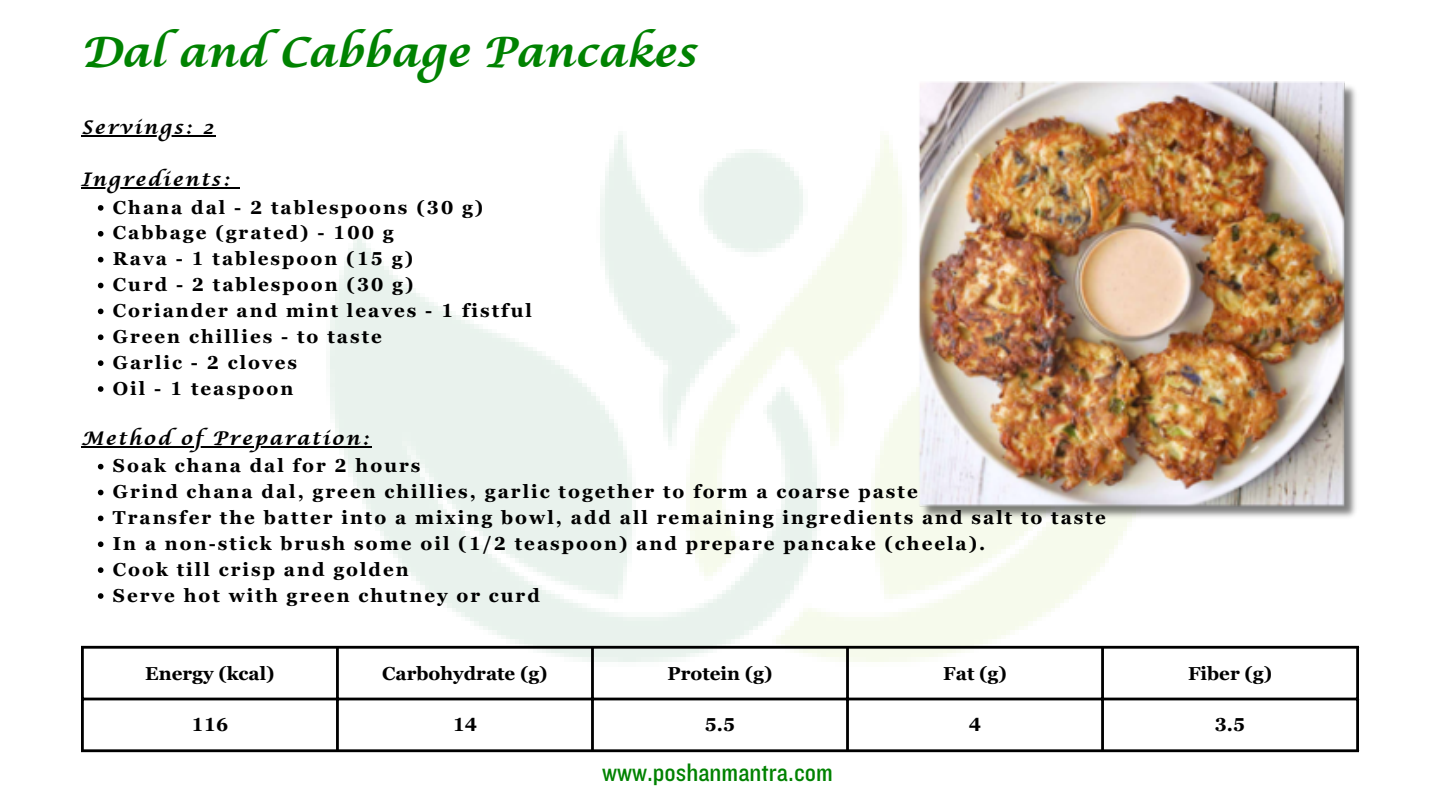
<style>
.page{position:relative;width:1440px;height:810px;background:#fff}
.page>*{position:absolute;margin:0;border:0;box-sizing:border-box;transform-origin:0 0}
.t1{font:700 41.25px "Lucida Calligraphy Std";color:#008201}
.t2{font:26.25px "Knockout 30";color:#008201}
.t3{font:700 18.75px "Georgia Pro";letter-spacing:.11em;color:#000}
.t4{font:700 18.75px "Lucida Calligraphy Std";letter-spacing:.11em;color:#000}
.t5{font:700 18.75px "Georgia Pro";color:#000}
</style>
<div class="page">
<img style="left:81px;top:135px;width:1279px;height:618px">
<hr style="left:81px;top:135px;width:135px;height:2px;background:#000">
<hr style="left:81px;top:187px;width:151px;height:2px;background:#000">
<svg style="left:232px;top:187px;width:8px;height:2px"></svg>
<svg style="left:98px;top:205px;width:6px;height:6px"></svg>
<svg style="left:98px;top:231px;width:6px;height:6px"></svg>
<svg style="left:98px;top:257px;width:6px;height:5px"></svg>
<svg style="left:98px;top:283px;width:6px;height:5px"></svg>
<svg style="left:98px;top:309px;width:6px;height:5px"></svg>
<svg style="left:98px;top:334px;width:6px;height:6px"></svg>
<svg style="left:98px;top:360px;width:6px;height:6px"></svg>
<svg style="left:98px;top:386px;width:6px;height:6px"></svg>
<hr style="left:81px;top:446px;width:290px;height:2px;background:#000">
<svg style="left:98px;top:464px;width:6px;height:5px"></svg>
<svg style="left:98px;top:490px;width:6px;height:5px"></svg>
<svg style="left:98px;top:516px;width:6px;height:5px"></svg>
<svg style="left:98px;top:541px;width:6px;height:6px"></svg>
<svg style="left:98px;top:567px;width:6px;height:6px"></svg>
<svg style="left:98px;top:593px;width:6px;height:6px"></svg>
<hr style="left:81px;top:649px;width:3px;height:100px;background:#000">
<hr style="left:336px;top:649px;width:3px;height:100px;background:#000">
<hr style="left:591px;top:649px;width:3px;height:100px;background:#000">
<hr style="left:846px;top:649px;width:3px;height:100px;background:#000">
<hr style="left:1101px;top:649px;width:3px;height:100px;background:#000">
<hr style="left:1356px;top:649px;width:3px;height:100px;background:#000">
<hr style="left:81px;top:646px;width:1278px;height:3px;background:#000">
<hr style="left:81px;top:698px;width:1278px;height:2px;background:#000">
<hr style="left:81px;top:749px;width:1278px;height:3px;background:#000">
<img style="left:919px;top:81px;width:440px;height:440px">
<p class="t1" style="left:81px;top:27px;width:616px">Dal and Cabbage Pancakes</p>
<p class="t4" style="left:81px;top:116px;width:134px">Servings: 2</p>
<p class="t4" style="left:81px;top:168px;width:150px">Ingredients:</p>
<h3 class="t3" style="left:113px;top:196px;width:372px">Chana dal - 2 tablespoons (30 g)</h3>
<h3 class="t3" style="left:113px;top:222px;width:282px">Cabbage (grated) - 100 g</h3>
<p class="t3" style="left:113px;top:248px;width:302px">Rava - 1 tablespoon (15 g)</p>
<p class="t3" style="left:113px;top:274px;width:302px">Curd - 2 tablespoon (30 g)</p>
<p class="t3" style="left:113px;top:300px;width:420px">Coriander and mint leaves - 1 fistful</p>
<p class="t3" style="left:113px;top:326px;width:270px">Green chillies - to taste</p>
<p class="t3" style="left:113px;top:352px;width:186px">Garlic - 2 cloves</p>
<p class="t3" style="left:113px;top:377px;width:182px">Oil - 1 teaspoon</p>
<p class="t4" style="left:81px;top:427px;width:290px">Method ofPreparation:</p>
<p class="t3" style="left:113px;top:455px;width:309px">Soak chana dal for 2 hours</p>
<h3 class="t3" style="left:113px;top:481px;width:806px">Grind chana dal, green chillies, garlic together to form a coarse paste</h3>
<p class="t3" style="left:113px;top:507px;width:994px">Transfer the batter into a mixing bowl, add all remaining ingredients and salt to taste</p>
<p class="t3" style="left:113px;top:533px;width:874px">In a non-stick brush some oil (1/2 teaspoon) and prepare pancake (cheela).</p>
<p class="t3" style="left:113px;top:559px;width:297px">Cook till crisp and golden</p>
<p class="t3" style="left:113px;top:584px;width:428px">Serve hot with green chutney or curd</p>
<p class="t5" style="left:145px;top:662px;width:131px">Energy (kcal)</p>
<p class="t5" style="left:382px;top:662px;width:167px">Carbohydrate (g)</p>
<p class="t5" style="left:668px;top:662px;width:106px">Protein (g)</p>
<p class="t3" style="left:943px;top:662px;width:65px">Fat (g)</p>
<p class="t3" style="left:1188px;top:662px;width:86px">Fiber (g)</p>
<p class="t3" style="left:192px;top:714px;width:38px">116</p>
<p class="t3" style="left:453px;top:714px;width:26px">14</p>
<p class="t3" style="left:705px;top:714px;width:32px">5.5</p>
<p class="t3" style="left:969px;top:714px;width:14px">4</p>
<p class="t3" style="left:1215px;top:714px;width:32px">3.5</p>
<p class="t2" style="left:602px;top:756px;width:232px">www.poshanmantra.com</p>
</div>
